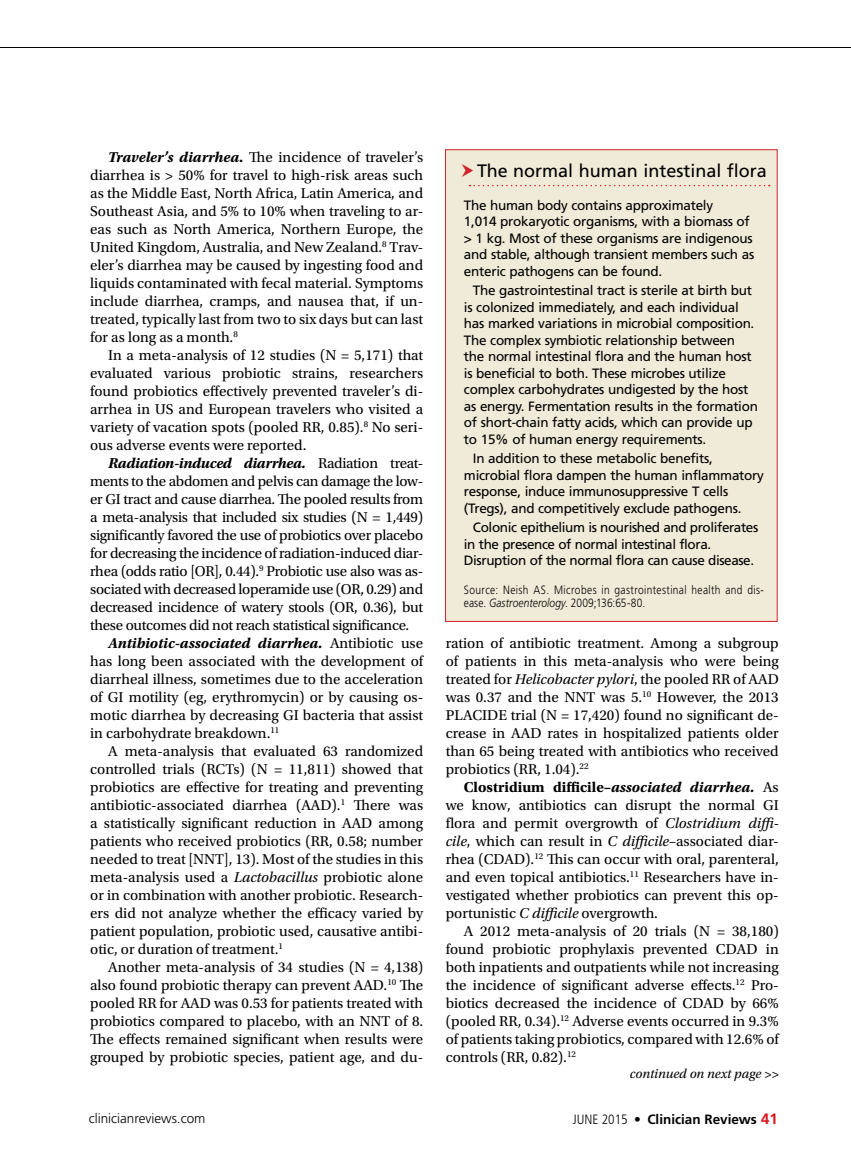
<style>
.page{position:relative;width:851px;height:1161px;background:#fff}
.page>*{position:absolute;margin:0;border:0;box-sizing:border-box;transform-origin:0 0}
.t1{font:18px "Frutiger LT Std";color:#000}
.t2{font:15px/18px "Utopia Std";color:#000;text-align:justify}
.t3{font:15px "Utopia Std";letter-spacing:-.02em;color:#000}
.t4{font:italic 700 15px "Utopia Std";letter-spacing:-.005em;color:#000}
.t5{font:13.5px/16.5px "Frutiger LT Std";letter-spacing:-.02em;color:#000}
.t6{font:700 13.5px "Frutiger LT Std";color:#000}
.t7{font:italic 13.5px "Utopia Std";color:#000}
.t8{font:300 13.5px "Frutiger LT Std";color:#000}
.t9{font:300 12px/13.5px "Frutiger LT Std";letter-spacing:.035em;color:#000;scale:.85 1}
.s1{font-weight:700;font-style:italic}
.s2{font-weight:400;font-style:normal}
.s3{font-style:italic}
.s4{font-weight:700}
.s5{font-weight:300;font-stretch:condensed}
.s6{font-weight:400;font-stretch:condensed}
.s7{font-size:15px;color:#d71920}
</style>
<div class="page">
<hr style="left:0;top:47px;width:850px;height:1px;background:#000">
<div style="left:445px;top:149px;width:332px;height:473px;background:#f0ead8;border:1px solid #d2232a"></div>
<svg style="left:469px;top:185px;width:300px;height:1px"></svg>
<p class="t2" style="left:90px;top:148px;width:334px;text-indent:18px"><span class="s1">Traveler’s diarrhea.</span> The incidence of traveler’s diarrhea is &gt; 50% for travel to high-risk areas such as the Middle East, North Africa, Latin America, and Southeast Asia, and 5% to 10% when traveling to ar&shy;eas such as North America, Northern Europe, the United Kingdom, Australia, and New Zealand.<sup>8</sup> Trav&shy;eler’s diarrhea may be caused by ingesting food and liquids contaminated with fecal material. Symptoms include diarrhea, cramps, and nausea that, if un&shy;treated, typically last from two to six days but can last for as long as a month.<sup>8</sup></p>
<p class="t2" style="left:90px;top:346px;width:334px;text-indent:18px">In a meta-analysis of 12 studies (N = 5,171) that evaluated various probiotic strains, researchers found probiotics effectively prevented traveler’s di&shy;arrhea in US and European travelers who visited a variety of vacation spots (pooled RR, 0.85).<sup>8</sup> No seri&shy;ous adverse events were reported.</p>
<p class="t4" style="left:108px;top:454px;width:316px">Radiation-induced diarrhea. <span class="s2">Radiation treat-</span></p>
<p class="t3" style="left:90px;top:473px;width:334px">ments to the abdomen and pelvis can damage the low-</p>
<p class="t3" style="left:90px;top:491px;width:334px">er GI tract and cause diarrhea. The pooled results from</p>
<p class="t3" style="left:90px;top:509px;width:334px">a meta-analysis that included six studies (N = 1,449)</p>
<p class="t3" style="left:90px;top:527px;width:334px">significantly favored the use of probiotics over placebo</p>
<p class="t3" style="left:90px;top:545px;width:334px">for decreasing the incidence of radiation-induced diar-</p>
<p class="t3" style="left:90px;top:563px;width:334px">rhea (odds ratio [OR], 0.44).<sup>9</sup> Probiotic use also was as-</p>
<p class="t3" style="left:90px;top:581px;width:334px">sociated with decreased loperamide use (OR, 0.29) and</p>
<p class="t3" style="left:90px;top:599px;width:334px">decreased incidence of watery stools (OR, 0.36), but</p>
<p class="t3" style="left:90px;top:617px;width:320px">these outcomes did not reach statistical significance.</p>
<p class="t4" style="left:108px;top:634px;width:316px">Antibiotic-associated diarrhea. <span class="s2">Antibiotic use</span></p>
<p class="t2" style="left:90px;top:652px;width:334px">has long been associated with the development of</p>
<p class="t2" style="left:90px;top:670px;width:334px">diarrheal illness, sometimes due to the acceleration</p>
<p class="t2" style="left:90px;top:688px;width:334px">of GI motility (eg, erythromycin) or by causing os-</p>
<p class="t2" style="left:90px;top:706px;width:334px">motic diarrhea by decreasing GI bacteria that assist</p>
<p class="t2" style="left:90px;top:724px;width:191px">in carbohydrate breakdown.<sup>11</sup></p>
<p class="t2" style="left:108px;top:742px;width:316px">A meta-analysis that evaluated 63 randomized</p>
<p class="t2" style="left:90px;top:760px;width:334px">controlled trials (RCTs) (N = 11,811) showed that</p>
<p class="t2" style="left:90px;top:778px;width:334px">probiotics are effective for treating and preventing</p>
<p class="t2" style="left:90px;top:796px;width:334px">antibiotic-associated diarrhea (AAD).<sup>1</sup> There was</p>
<p class="t2" style="left:90px;top:814px;width:334px">a statistically significant reduction in AAD among</p>
<p class="t2" style="left:90px;top:832px;width:334px">patients who received probiotics (RR, 0.58; number</p>
<p class="t2" style="left:90px;top:850px;width:334px">needed to treat [NNT], 13). Most of the studies in this</p>
<p class="t2" style="left:90px;top:868px;width:334px">meta-analysis used a <span class="s3">Lactobacillus</span> probiotic alone</p>
<p class="t2" style="left:90px;top:886px;width:334px">or in combination with another probiotic. Research-</p>
<p class="t2" style="left:90px;top:904px;width:334px">ers did not analyze whether the efficacy varied by</p>
<p class="t2" style="left:90px;top:922px;width:334px">patient population, probiotic used, causative antibi-</p>
<p class="t2" style="left:90px;top:940px;width:194px">otic, or duration of treatment.<sup>1</sup></p>
<p class="t2" style="left:108px;top:958px;width:316px">Another meta-analysis of 34 studies (N = 4,138)</p>
<p class="t2" style="left:90px;top:976px;width:334px">also found probiotic therapy can prevent AAD.<sup>10</sup> The</p>
<p class="t2" style="left:90px;top:994px;width:334px">pooled RR for AAD was 0.53 for patients treated with</p>
<p class="t2" style="left:90px;top:1012px;width:334px">probiotics compared to placebo, with an NNT of 8.</p>
<p class="t2" style="left:90px;top:1030px;width:334px">The effects remained significant when results were</p>
<p class="t2" style="left:90px;top:1048px;width:334px">grouped by probiotic species, patient age, and du-</p>
<p class="t1" style="left:477px;top:161px;width:291px">The normal human intestinal flora</p>
<p class="t5" style="left:464px;top:197px;width:292px">The human body contains approximately<br>1,014 prokaryotic organisms, with a biomass of &gt; 1 kg. Most of these organisms are indigenous and stable, although transient members such as enteric pathogens can be found.</p>
<p class="t5" style="left:464px;top:282px;width:295px;text-indent:9px">The gastrointestinal tract is sterile at birth but is colonized immediately, and each individual has marked variations in microbial composition.<br>The complex symbiotic relationship between the normal intestinal flora and the human host is beneficial to both. These microbes utilize complex carbohydrates undigested by the host as energy. Fermentation results in the formation of short-chain fatty acids, which can provide up to 15% of human energy requirements.</p>
<p class="t5" style="left:464px;top:450px;width:301px;text-indent:9px">In addition to these metabolic benefits, microbial flora dampen the human inflammatory response, induce immunosuppressive T cells (Tregs), and competitively exclude pathogens.</p>
<p class="t5" style="left:464px;top:519px;width:296px;text-indent:9px">Colonic epithelium is nourished and proliferates in the presence of normal intestinal flora.<br>Disruption of the normal flora can cause disease.</p>
<p class="t9" style="left:464px;top:583px;width:354px">Source: Neish AS. Microbes in gastrointestinal health and dis&shy;ease. <span class="s3">Gastroenterology</span>. 2009;136:65-80.</p>
<p class="t2" style="left:446px;top:634px;width:334px">ration of antibiotic treatment. Among a subgroup of patients in this meta-analysis who were being treated for <span class="s3">Helicobacter pylori</span>, the pooled RR of AAD was 0.37 and the NNT was 5.<sup>10</sup> However, the 2013<br>PLACIDE trial (N = 17,420) found no significant de&shy;crease in AAD rates in hospitalized patients older than 65 being treated with antibiotics who received probiotics (RR, 1.04).<sup>22</sup></p>
<p class="t2" style="left:446px;top:778px;width:334px;text-indent:18px"><span class="s4">Clostridium difficile</span><span class="s1">–associated diarrhea.</span> As we know, antibiotics can disrupt the normal GI flora and permit overgrowth of <span class="s3">Clostridium diffi&shy;cile</span>, which can result in <span class="s3">C difficile</span>–associated diar&shy;rhea (CDAD).<sup>12</sup> This can occur with oral, parenteral, and even topical antibiotics.<sup>11</sup> Researchers have in&shy;vestigated whether probiotics can prevent this op&shy;portunistic <span class="s3">C difficile</span> overgrowth.</p>
<p class="t2" style="left:445px;top:922px;width:334px;text-indent:18px">A 2012 meta-analysis of 20 trials (N = 38,180) found probiotic prophylaxis prevented CDAD in both inpatients and outpatients while not increasing the incidence of significant adverse effects.<sup>12</sup> Pro&shy;biotics decreased the incidence of CDAD by 66% (pooled RR, 0.34).<sup>12</sup> Adverse events occurred in 9.3% of patients taking probiotics, compared with 12.6% of controls (RR, 0.82).<sup>12</sup></p>
<p class="t7" style="left:629px;top:1067px;width:150px">continued on next page &gt;&gt;</p>
<p class="t8" style="left:89px;top:1111px;width:118px">clinicianreviews.com</p>
<p class="t6" style="left:572px;top:1112px;width:206px"><span class="s5">JUNE 2015</span> <span class="s6">•</span> Clinician Reviews <span class="s7">41</span></p>
</div>
